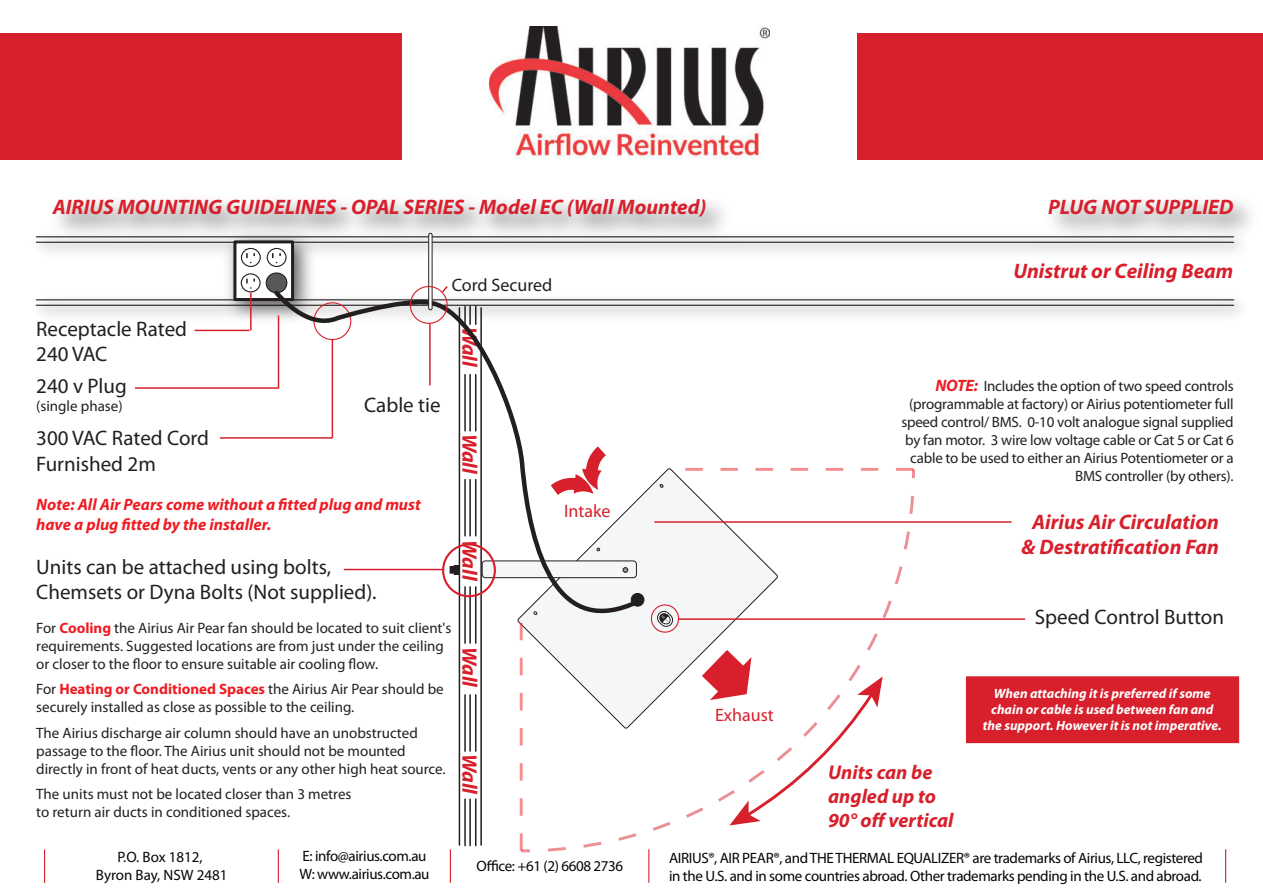
<style>
.page{position:relative;width:1263px;height:893px;background:#fff}
.page>*{position:absolute;margin:0;border:0;box-sizing:border-box;transform-origin:0 0}
.t1{font:italic 700 21px/25.2px "Myriad Pro";color:#d7202c;text-align:center}
.t2{font:21px/25.2px "Myriad Pro";color:#231f20}
.t3{font:italic 700 19.95px/24px "Myriad Pro";color:#d7202c}
.t4{font:18px "Myriad Pro";color:#d7202c}
.t5{font:18px "Myriad Pro";color:#231f20}
.t6{font:italic 700 16.5px/19.8px "Myriad Pro";color:#ee1d23}
.t7{font:15px/18px "Myriad Pro";color:#231f20}
.t8{font:15px/18px "Myriad Pro";letter-spacing:-.025em;color:#050504}
.t9{font:15px/18px "Myriad Pro";color:#050504;text-align:center}
.t10{font:italic 700 13.5px/16.2px "Myriad Pro";color:#fff;text-align:center}
.s1{font-weight:700;color:#ee1d23}
.s2{font-weight:700;font-style:italic;font-size:16.5px;color:#ee1d23}
</style>
<div class="page">
<hr style="left:36px;top:242px;width:1198px;height:1px;background:#231f20">
<hr style="left:36px;top:305px;width:1198px;height:1px;background:#231f20">
<hr style="left:36px;top:236px;width:1198px;height:1px;background:#231f20">
<hr style="left:36px;top:299px;width:1198px;height:1px;background:#231f20">
<svg style="left:519px;top:467px;width:254px;height:262px"></svg>
<svg style="left:659px;top:484px;width:4px;height:4px"></svg>
<img style="left:216px;top:253px;width:106px;height:69px">
<div style="left:235px;top:242px;width:58px;height:58px;background:#fff"></div>
<div style="left:233px;top:240px;width:61px;height:61px;border:3px solid #231f20"></div>
<svg style="left:241px;top:274px;width:19px;height:18px"></svg>
<div style="left:241px;top:273px;width:20px;height:19px;border:1px solid #231f20;border-radius:50%"></div>
<svg style="left:241px;top:248px;width:19px;height:18px"></svg>
<div style="left:241px;top:248px;width:20px;height:19px;border:1px solid #231f20;border-radius:50%"></div>
<div style="left:267px;top:248px;width:20px;height:19px;border:1px solid #231f20;border-radius:50%"></div>
<div style="left:0;top:33px;width:402px;height:126px;background:#d7202c"></div>
<div style="left:858px;top:33px;width:405px;height:126px;background:#d7202c"></div>
<svg style="left:246px;top:253px;width:9px;height:10px"></svg>
<svg style="left:272px;top:253px;width:9px;height:10px"></svg>
<svg style="left:246px;top:279px;width:9px;height:10px"></svg>
<img style="left:40px;top:201px;width:700px;height:52px">
<hr style="left:1225px;top:849px;width:1px;height:34px;background:#d7202c">
<hr style="left:44px;top:849px;width:1px;height:34px;background:#d7202c">
<hr style="left:278px;top:849px;width:1px;height:34px;background:#d7202c">
<hr style="left:450px;top:849px;width:1px;height:34px;background:#d7202c">
<hr style="left:648px;top:849px;width:1px;height:34px;background:#d7202c">
<img style="left:1036px;top:201px;width:218px;height:52px">
<hr style="left:220px;top:437px;width:112px;height:2px;background:#d7202c">
<hr style="left:195px;top:330px;width:55px;height:1px;background:#d7202c">
<hr style="left:250px;top:293px;width:2px;height:37px;background:#d7202c">
<hr style="left:135px;top:387px;width:144px;height:2px;background:#d7202c">
<div style="left:266px;top:273px;width:21px;height:20px;background:#57585a;border-radius:50%"></div>
<div style="left:266px;top:272px;width:21px;height:21px;border:1px solid #231f20;border-radius:50%"></div>
<img style="left:490px;top:26px;width:279px;height:133px">
<hr style="left:459px;top:308px;width:1px;height:537px;background:#231f20">
<hr style="left:480px;top:308px;width:2px;height:537px;background:#231f20">
<hr style="left:475px;top:587px;width:1px;height:56px;background:#231f20">
<hr style="left:464px;top:587px;width:2px;height:56px;background:#231f20">
<hr style="left:469px;top:587px;width:2px;height:56px;background:#231f20">
<hr style="left:475px;top:695px;width:1px;height:56px;background:#231f20">
<hr style="left:464px;top:695px;width:2px;height:56px;background:#231f20">
<hr style="left:469px;top:695px;width:2px;height:56px;background:#231f20">
<hr style="left:475px;top:799px;width:1px;height:47px;background:#231f20">
<hr style="left:464px;top:799px;width:2px;height:47px;background:#231f20">
<hr style="left:469px;top:799px;width:2px;height:47px;background:#231f20">
<div style="left:967px;top:677px;width:271px;height:65px;background:#d7202c"></div>
<div style="left:966px;top:677px;width:273px;height:66px;border:1px solid #d7202c"></div>
<svg style="left:272px;top:288px;width:372px;height:351px"></svg>
<svg style="left:440px;top:286px;width:9px;height:8px"></svg>
<div style="left:428px;top:233px;width:4px;height:77px;border:1px solid #231f20;border-radius:2px"></div>
<div style="left:410px;top:286px;width:38px;height:38px;border:1px solid #d7202c;border-radius:50%"></div>
<hr style="left:654px;top:521px;width:357px;height:2px;background:#d7202c">
<hr style="left:679px;top:618px;width:346px;height:2px;background:#d7202c">
<svg style="left:536px;top:493px;width:379px;height:359px"></svg>
<svg style="left:702px;top:650px;width:181px;height:175px"></svg>
<svg style="left:520px;top:611px;width:17px;height:241px"></svg>
<svg style="left:675px;top:468px;width:240px;height:13px"></svg>
<svg style="left:656px;top:610px;width:17px;height:18px"></svg>
<h1 class="t1" style="left:53px;top:196px;width:655px">AIRIUS MOUNTING GUIDELINES - OPAL SERIES - Model EC (Wall Mounted)</h1>
<h1 class="t2" style="left:36px;top:318px;width:152px">Receptacle Rated<br>240 VAC</h1>
<h1 class="t2" style="left:36px;top:375px;width:92px">240 v Plug</h1>
<p class="t7" style="left:36px;top:398px;width:88px">(single phase)</p>
<p class="t5" style="left:452px;top:278px;width:102px">Cord Secured</p>
<h1 class="t2" style="left:364px;top:394px;width:78px">Cable tie</h1>
<h1 class="t1" style="left:480px;top:327px;width:42px;rotate:90deg">Wall</h1>
<h1 class="t2" style="left:36px;top:428px;width:174px">300 VAC Rated Cord<br>Furnished 2m</h1>
<h1 class="t1" style="left:480px;top:434px;width:42px;rotate:90deg">Wall</h1>
<p class="t6" style="left:36px;top:496px;width:386px">Note: All Air Pears come without a fitted plug and must have a plug fitted by the installer.</p>
<h1 class="t2" style="left:36px;top:556px;width:342px">Units can be attached using bolts,<br>Chemsets or Dyna Bolts (Not supplied).</h1>
<p class="t7" style="left:36px;top:620px;width:417px">For <span class="s1">Cooling</span> the Airius Air Pear fan should be located to suit client's requirements. Suggested locations are from just under the ceiling or closer to the floor to ensure suitable air cooling flow.</p>
<p class="t7" style="left:36px;top:682px;width:409px">For <span class="s1">Heating or Conditioned Spaces</span> the Airius Air Pear should be securely installed as close as possible to the ceiling.</p>
<p class="t7" style="left:36px;top:725px;width:411px">The Airius discharge air column should have an unobstructed passage to the floor. The Airius unit should not be mounted directly in front of heat ducts, vents or any other high heat source.</p>
<p class="t7" style="left:36px;top:787px;width:317px">The units must not be located closer than 3 metres to return air ducts in conditioned spaces.</p>
<h1 class="t1" style="left:480px;top:540px;width:42px;rotate:90deg">Wall</h1>
<h1 class="t1" style="left:480px;top:647px;width:42px;rotate:90deg">Wall</h1>
<h1 class="t1" style="left:480px;top:754px;width:42px;rotate:90deg">Wall</h1>
<p class="t4" style="left:564px;top:504px;width:48px">Intake</p>
<p class="t4" style="left:715px;top:708px;width:60px">Exhaust</p>
<h1 class="t1" style="left:1048px;top:196px;width:187px">PLUG NOT SUPPLIED</h1>
<h1 class="t1" style="left:1013px;top:260px;width:221px">Unistrut or Ceiling Beam</h1>
<p class="t7" style="left:901px;top:379px;width:334px;text-align:right"><span class="s2">NOTE:</span> Includes the option of two speed controls (programmable at factory) or Airius potentiometer full speed control/ BMS. 0-10 volt analogue signal supplied by fan motor. 3 wire low voltage cable or Cat 5 or Cat 6 cable to be used to either an Airius Potentiometer or a BMS controller (by others).</p>
<h1 class="t1" style="left:1021px;top:511px;width:199px">Airius Air Circulation &amp; Destratification Fan</h1>
<h1 class="t2" style="left:1035px;top:606px;width:191px">Speed Control Button</h1>
<h2 class="t3" style="left:828px;top:762px;width:127px">Units can be angled up to<br>90° off vertical</h2>
<p class="t10" style="left:983px;top:687px;width:240px">When attaching it is preferred if some chain or cable is used between fan and the support. However it is not imperative.</p>
<p class="t8" style="left:300px;top:848px;width:131px">E: info@airius.com.au<br>W: www.airius.com.au</p>
<p class="t9" style="left:96px;top:849px;width:133px">P.O. Box 1812,<br>Byron Bay, NSW 2481</p>
<p class="t8" style="left:669px;top:850px;width:535px">AIRIUS®, AIR PEAR®, and THE THERMAL EQUALIZER® are trademarks of Airius, LLC, registered in the U.S. and in some countries abroad. Other trademarks pending in the U.S. and abroad.</p>
<p class="t8" style="left:476px;top:859px;width:148px">Office: +61 (2) 6608 2736</p>
</div>
